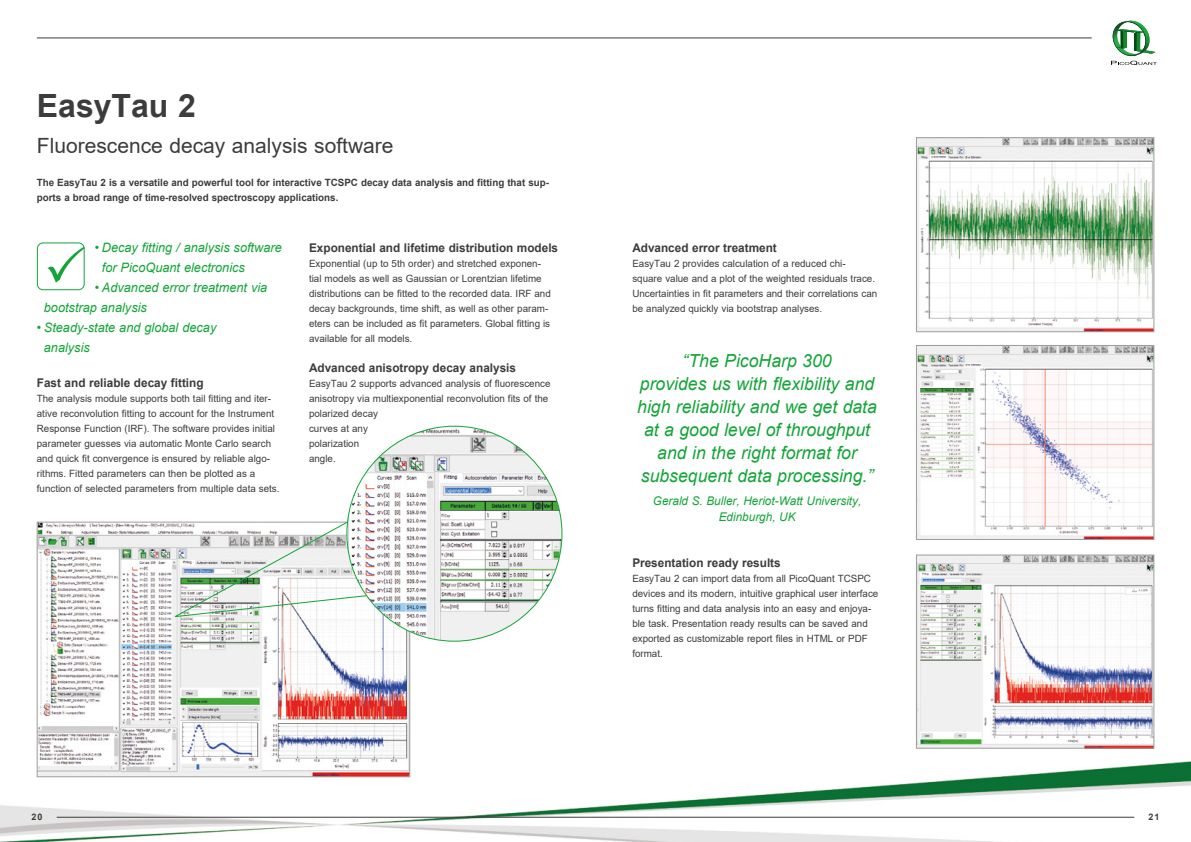
<style>
.page{position:relative;width:1191px;height:842px;background:#fff}
.page>*{position:absolute;margin:0;border:0;box-sizing:border-box;transform-origin:0 0}
.t1{font:700 32px "Arial";color:#3c3c3b}
.t2{font:21px "Arial";color:#3c3c3b}
.t3{font:italic 18px/23px "Arial";color:#13a538;text-align:center}
.t4{font:italic 13px/20px "Arial";color:#13a538}
.t5{font:700 12px "Arial";color:#3c3c3b}
.t6{font:italic 12px/16px "Arial";color:#13a538;text-align:center}
.t7{font:10px/15px "Arial";color:#3c3c3b}
.t8{font:700 10px/15px "Arial";color:#3c3c3b}
.t9{font:700 9px "Arial";color:#3c3c3b}
</style>
<div class="page">
<img style="left:0;top:20px;width:1191px;height:822px">
<img style="left:39px;top:524px;width:369px;height:251px">
<hr style="left:57px;top:817px;width:1077px;height:1px;background:#3c3c3b">
<hr style="left:37px;top:38px;width:1054px;height:1px;background:#3c3c3b">
<svg style="left:1111px;top:21px;width:46px;height:44px"></svg>
<img style="left:918px;top:139px;width:234px;height:191px">
<div style="left:916px;top:137px;width:238px;height:195px;border:1px solid #9d9d9c"></div>
<img style="left:918px;top:347px;width:234px;height:191px">
<div style="left:916px;top:345px;width:238px;height:195px;border:1px solid #9d9d9c"></div>
<img style="left:918px;top:557px;width:234px;height:189px">
<div style="left:916px;top:555px;width:238px;height:193px;border:1px solid #9d9d9c"></div>
<svg style="left:173px;top:480px;width:213px;height:137px"></svg>
<img style="left:347px;top:426px;width:215px;height:215px;border-radius:107px">
<svg style="left:47px;top:247px;width:36px;height:36px"></svg>
<div style="left:37px;top:242px;width:48px;height:48px;border:1px solid #13a538;border-radius:6px"></div>
<h1 class="t1" style="left:37px;top:83px;width:161px">EasyTau 2</h1>
<h2 class="t2" style="left:37px;top:131px;width:358px">Fluorescence decay analysis software</h2>
<p class="t8" style="left:37px;top:176px;width:513px">The EasyTau 2 is a versatile and powerful tool for interactive TCSPC decay data analysis and fitting that sup&shy;ports a broad range of time-resolved spectroscopy applications.</p>
<h3 class="t4" style="left:102px;top:238px;width:181px;text-indent:-7px">• Decay fitting / analysis software for PicoQuant electronics</h3>
<h3 class="t4" style="left:44px;top:278px;width:225px;text-indent:51px">• Advanced error treatment via bootstrap analysis</h3>
<h3 class="t4" style="left:44px;top:318px;width:174px;text-indent:-7px">• Steady-state and global decay analysis</h3>
<p class="t5" style="left:37px;top:374px;width:168px">Fast and reliable decay fitting</p>
<p class="t7" style="left:37px;top:391px;width:244px">The analysis module supports both tail fitting and iter&shy;ative reconvolution fitting to account for the Instrument Response Function (IRF). The software provides initial parameter guesses via automatic Monte Carlo search and quick fit convergence is ensured by reliable algo&shy;rithms. Fitted parameters can then be plotted as a function of selected parameters from multiple data sets.</p>
<p class="t5" style="left:309px;top:239px;width:250px">Exponential and lifetime distribution models</p>
<p class="t7" style="left:309px;top:256px;width:243px">Exponential (up to 5th order) and stretched exponen&shy;tial models as well as Gaussian or Lorentzian lifetime distributions can be fitted to the recorded data. IRF and decay backgrounds, time shift, as well as other param&shy;eters can be included as fit parameters. Global fitting is available for all models.</p>
<p class="t5" style="left:309px;top:359px;width:208px">Advanced anisotropy decay analysis</p>
<p class="t7" style="left:309px;top:376px;width:243px">EasyTau 2 supports advanced analysis of fluorescence anisotropy via multiexponential reconvolution fits of the polarized decay<br>curves at any<br>polarization<br>angle.</p>
<p class="t5" style="left:632px;top:239px;width:146px">Advanced error treatment</p>
<p class="t7" style="left:632px;top:256px;width:246px">EasyTau 2 provides calculation of a reduced chi&shy;square value and a plot of the weighted residuals trace.<br>Uncertainties in fit parameters and their correlations can be analyzed quickly via bootstrap analyses.</p>
<h3 class="t3" style="left:637px;top:349px;width:241px">“The PicoHarp 300<br>provides us with flexibility and high reliability and we get data at a good level of throughput and in the right format for subsequent data processing.”</h3>
<p class="t6" style="left:653px;top:493px;width:210px">Gerald S. Buller, Heriot-Watt University,<br>Edinburgh, UK</p>
<p class="t5" style="left:632px;top:554px;width:150px">Presentation ready results</p>
<p class="t7" style="left:632px;top:571px;width:247px">EasyTau 2 can import data from all PicoQuant TCSPC devices and its modern, intuitive graphical user interface turns fitting and data analysis into an easy and enjoya&shy;ble task. Presentation ready results can be saved and exported as customizable report files in HTML or PDF format.</p>
<p class="t9" style="left:32px;top:811px;width:12px">20</p>
<p class="t9" style="left:1148px;top:811px;width:12px">21</p>
</div>
